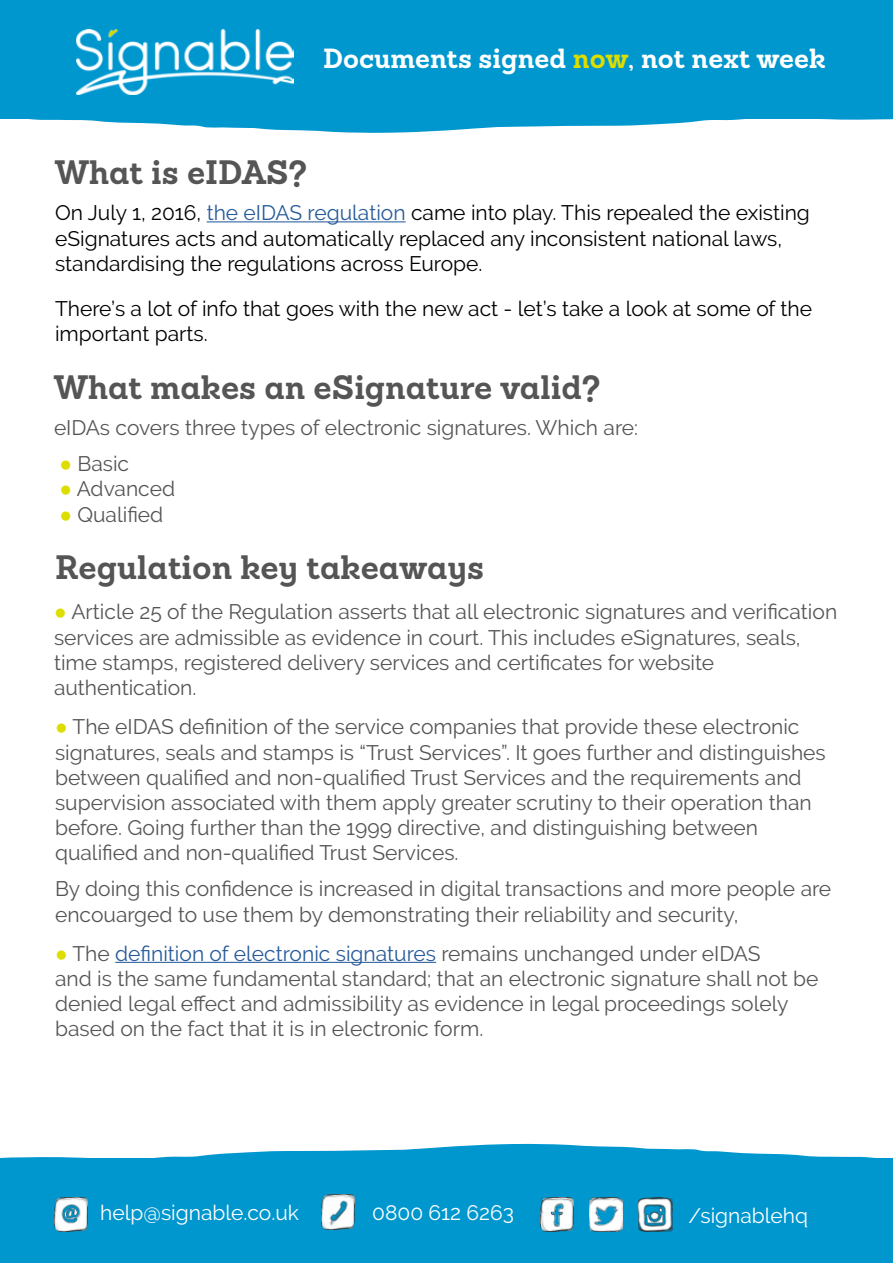
<style>
.page{position:relative;width:893px;height:1263px;background:#fff}
.page>*{position:absolute;margin:0;border:0;box-sizing:border-box;transform-origin:0 0}
.t1{font:700 33px "Sanchez";color:#565555}
.t2{font:700 27px "Sanchez";color:#fff}
.t3{font:21px/25.2px "Raleway";color:#565555}
.t4{font:21px/25.2px "Raleway";color:#000}
.t5{font:21px "Raleway";color:#fff}
.s1{color:#dedd00}
.s2{color:#275b9b}
.s3{font-family:"Trebuchet MS";font-weight:700;color:#dedd00}
.s4{font-family:"Trebuchet MS";color:#dedd00}
</style>
<div class="page">
<svg style="left:0;top:118px;width:893px;height:15px"></svg>
<div style="left:0;top:0;width:893px;height:118px;background:#0097ce"></div>
<img style="left:76px;top:30px;width:217px;height:65px">
<hr style="left:207px;top:221px;width:199px;height:1px;background:#275b9b">
<hr style="left:115px;top:962px;width:321px;height:1px;background:#275b9b">
<svg style="left:2px;top:1144px;width:874px;height:14px"></svg>
<div style="left:0;top:1158px;width:893px;height:105px;background:#0097ce"></div>
<img style="left:540px;top:1197px;width:33px;height:35px">
<img style="left:54px;top:1197px;width:33px;height:35px">
<img style="left:639px;top:1197px;width:33px;height:35px">
<img style="left:589px;top:1197px;width:34px;height:35px">
<img style="left:322px;top:1194px;width:33px;height:35px">
<p class="t2" style="left:323px;top:40px;width:504px">Documents signed <span class="s1">now</span>, not next week</p>
<h1 class="t1" style="left:55px;top:149px;width:254px">What is eIDAS?</h1>
<p class="t4" style="left:55px;top:200px;width:756px">On July 1, 2016, <span class="s2">the eIDAS regulation</span> came into play. This repealed the existing eSignatures acts and automatically replaced any inconsistent national laws, standardising the regulations across Europe.</p>
<p class="t4" style="left:55px;top:296px;width:758px">There’s a lot of info that goes with the new act - let’s take a look at some of the important parts.</p>
<h1 class="t1" style="left:54px;top:365px;width:548px">What makes an eSignature valid?</h1>
<p class="t3" style="left:54px;top:415px;width:586px">eIDAs covers three types of electronic signatures. Which are:</p>
<p class="t3" style="left:59px;top:451px;width:71px"><span class="s3">●</span> Basic</p>
<p class="t3" style="left:59px;top:476px;width:117px"><span class="s4">●</span> Advanced</p>
<p class="t3" style="left:59px;top:502px;width:105px"><span class="s4">●</span> Qualified</p>
<h1 class="t1" style="left:55px;top:544px;width:430px">Regulation key takeaways</h1>
<p class="t3" style="left:54px;top:599px;width:785px"><span class="s3">●</span> Article 25 of the Regulation asserts that all electronic signatures and verification services are admissible as evidence in court. This includes eSignatures, seals, time stamps, registered delivery services and certificates for website authentication.</p>
<p class="t3" style="left:55px;top:714px;width:772px"><span class="s3">●</span> The eIDAS definition of the service companies that provide these electronic signatures, seals and stamps is “Trust Services”. It goes further and distinguishes between qualified and non-qualified Trust Services and the requirements and supervision associated with them apply greater scrutiny to their operation than before. Going further than the 1999 directive, and distinguishing between qualified and non-qualified Trust Services.</p>
<p class="t3" style="left:55px;top:876px;width:778px">By doing this confidence is increased in digital transactions and more people are encouarged to use them by demonstrating their reliability and security,</p>
<p class="t3" style="left:55px;top:941px;width:765px"><span class="s3">●</span> The <span class="s2">definition of electronic signatures</span> remains unchanged under eIDAS<br>and is the same fundamental standard; that an electronic signature shall not be denied legal effect and admissibility as evidence in legal proceedings solely based on the fact that it is in electronic form.</p>
<p class="t5" style="left:100px;top:1200px;width:200px">help@signable.co.uk</p>
<p class="t5" style="left:372px;top:1200px;width:143px">0800 612 6263</p>
<p class="t5" style="left:688px;top:1203px;width:121px">/signablehq</p>
</div>
